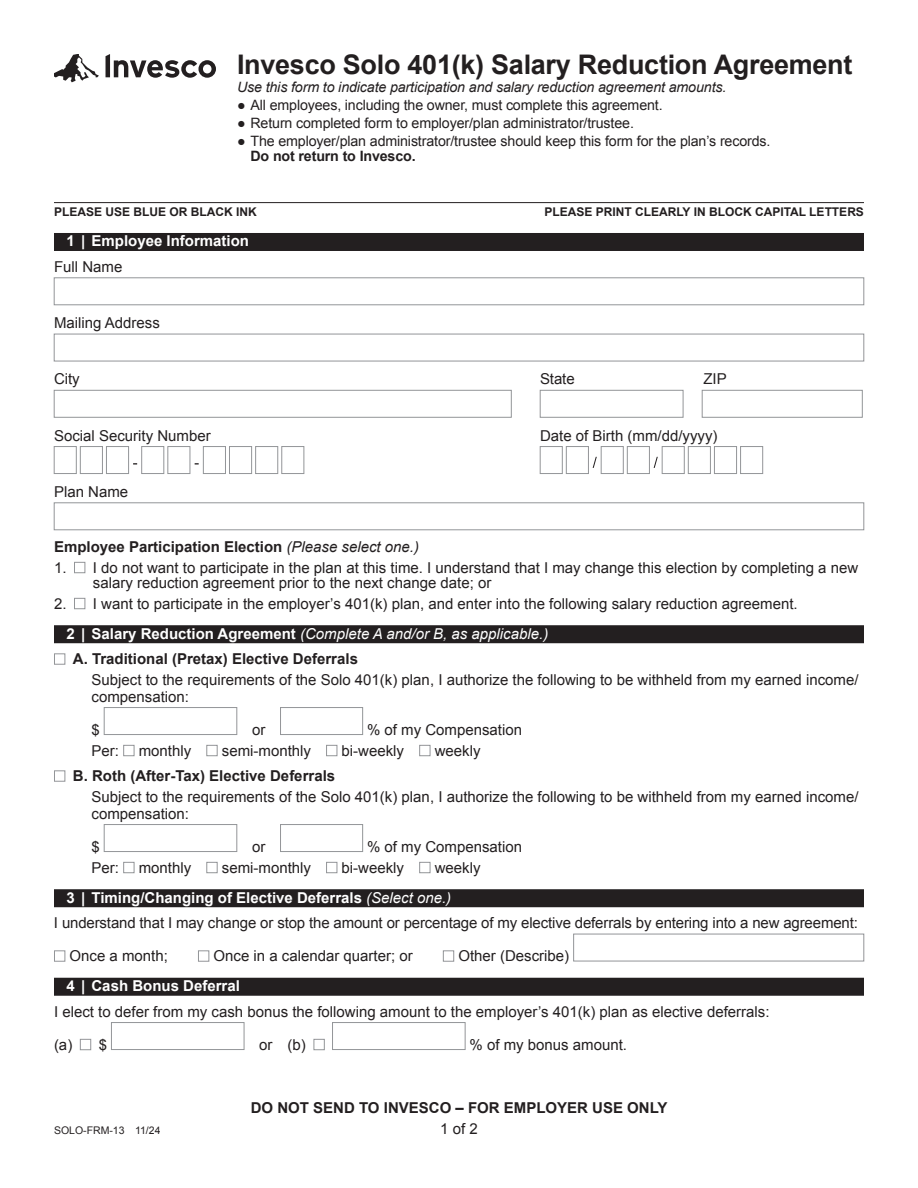
<style>
.page{position:relative;width:918px;height:1188px;background:#fff}
.page>*{position:absolute;margin:0;border:0;box-sizing:border-box;transform-origin:0 0}
.t1{font:700 27px "Arial";letter-spacing:-.01em;color:#231f20}
.box_below_copy_for_fill-in{font:15px/16.5px "Arial";color:#231f20}
.body_10_11{font:15px "Arial";color:#231f20}
.box_below_copy_for_fill-in-2{font:700 15px "Arial";color:#231f20}
.reversed_header{font:700 15px "Arial";color:#fff}
.reversed_header-2{font:italic 15px "Arial";color:#fff}
.body_10_11-2{font:700 15px "Arial";color:#231f20}
.t2{font:14.25px/15px "Arial";letter-spacing:-.01em;color:#231f20}
.body_10_11-3{font:italic 14.25px "Arial";letter-spacing:-.01em;color:#231f20}
.t3{font:700 12px "Arial";color:#231f20}
.t4{font:10.5px "Arial";color:#231f20}
.s1{font-weight:700}
.s2{font-weight:400;font-style:italic}
.s3{color:#939598}
.s4{font-weight:700;font-style:normal}
</style>
<div class="page">
<svg style="left:54px;top:54px;width:45px;height:28px"></svg>
<svg style="left:106px;top:54px;width:110px;height:24px"></svg>
<hr style="left:54px;top:202px;width:810px;height:1px;background:#231f20">
<div style="left:54px;top:233px;width:810px;height:18px;background:#231f20"></div>
<div style="left:54px;top:625px;width:810px;height:18px;background:#231f20"></div>
<div style="left:54px;top:889px;width:810px;height:18px;background:#231f20"></div>
<div style="left:54px;top:978px;width:810px;height:18px;background:#231f20"></div>
<div style="left:54px;top:278px;width:810px;height:27px;border:1px solid #939598"></div>
<div style="left:54px;top:334px;width:810px;height:27px;border:1px solid #939598"></div>
<div style="left:54px;top:390px;width:458px;height:27px;border:1px solid #939598"></div>
<div style="left:540px;top:390px;width:143px;height:27px;border:1px solid #939598"></div>
<div style="left:702px;top:390px;width:160px;height:27px;border:1px solid #939598"></div>
<div style="left:54px;top:446px;width:22px;height:28px;border:1px solid #939598"></div>
<div style="left:80px;top:446px;width:23px;height:28px;border:1px solid #939598"></div>
<div style="left:106px;top:446px;width:23px;height:28px;border:1px solid #939598"></div>
<div style="left:142px;top:446px;width:22px;height:28px;border:1px solid #939598"></div>
<div style="left:168px;top:446px;width:22px;height:28px;border:1px solid #939598"></div>
<div style="left:203px;top:446px;width:23px;height:28px;border:1px solid #939598"></div>
<div style="left:229px;top:446px;width:23px;height:28px;border:1px solid #939598"></div>
<div style="left:255px;top:446px;width:23px;height:28px;border:1px solid #939598"></div>
<div style="left:282px;top:446px;width:22px;height:28px;border:1px solid #939598"></div>
<svg style="left:593px;top:457px;width:65px;height:11px"></svg>
<div style="left:540px;top:446px;width:22px;height:28px;border:1px solid #939598"></div>
<div style="left:566px;top:446px;width:23px;height:28px;border:1px solid #939598"></div>
<div style="left:601px;top:446px;width:22px;height:28px;border:1px solid #939598"></div>
<div style="left:627px;top:446px;width:23px;height:28px;border:1px solid #939598"></div>
<div style="left:662px;top:446px;width:22px;height:28px;border:1px solid #939598"></div>
<div style="left:688px;top:446px;width:23px;height:28px;border:1px solid #939598"></div>
<div style="left:714px;top:446px;width:23px;height:28px;border:1px solid #939598"></div>
<div style="left:740px;top:446px;width:23px;height:28px;border:1px solid #939598"></div>
<div style="left:54px;top:503px;width:810px;height:27px;border:1px solid #939598"></div>
<div style="left:104px;top:707px;width:133px;height:28px;border:1px solid #939598"></div>
<div style="left:280px;top:707px;width:83px;height:28px;border:1px solid #939598"></div>
<div style="left:104px;top:824px;width:133px;height:28px;border:1px solid #939598"></div>
<div style="left:280px;top:824px;width:83px;height:28px;border:1px solid #939598"></div>
<div style="left:573px;top:934px;width:291px;height:27px;border:1px solid #939598"></div>
<div style="left:111px;top:1022px;width:133px;height:28px;border:1px solid #939598"></div>
<div style="left:332px;top:1022px;width:133px;height:28px;border:1px solid #939598"></div>
<p class="t1" style="left:237px;top:46px;width:617px">Invesco Solo 401(k) Salary Reduction Agreement</p>
<p class="body_10_11-3" style="left:237px;top:77px;width:491px">Use this form to indicate participation and salary reduction agreement amounts.</p>
<p class="t2" style="left:237px;top:97px;width:427px">● All employees, including the owner, must complete this agreement.</p>
<p class="t2" style="left:237px;top:115px;width:398px">● Return completed form to employer/plan administrator/trustee.</p>
<p class="t2" style="left:250px;top:133px;width:521px;text-indent:-13px">● The employer/plan administrator/trustee should keep this form for the plan’s records.<br><span class="s1">Do not return to Invesco.</span></p>
<p class="t3" style="left:54px;top:204px;width:204px">PLEASE USE BLUE OR BLACK INK</p>
<p class="t3" style="left:544px;top:204px;width:321px">PLEASE PRINT CLEARLY IN BLOCK CAPITAL LETTERS</p>
<p class="reversed_header" style="left:67px;top:231px;width:184px">1 | Employee Information</p>
<p class="body_10_11" style="left:54px;top:257px;width:70px">Full Name</p>
<p class="body_10_11" style="left:54px;top:313px;width:107px">Mailing Address</p>
<p class="body_10_11" style="left:54px;top:369px;width:27px">City</p>
<p class="body_10_11" style="left:540px;top:369px;width:36px">State</p>
<p class="body_10_11" style="left:704px;top:369px;width:25px">ZIP</p>
<p class="body_10_11" style="left:54px;top:426px;width:158px">Social Security Number</p>
<p class="body_10_11" style="left:540px;top:426px;width:179px">Date of Birth (mm/dd/yyyy)</p>
<p class="body_10_11" style="left:54px;top:482px;width:76px">Plan Name</p>
<p class="box_below_copy_for_fill-in-2" style="left:54px;top:537px;width:367px">Employee Participation Election <span class="s2">(Please select one.)</span></p>
<p class="box_below_copy_for_fill-in" style="left:93px;top:560px;width:767px;line-height:15.8px;text-indent:-39px">1. <span class="s3">■</span> I do not want to participate in the plan at this time. I understand that I may change this election by completing a new salary reduction agreement prior to the next change date; or</p>
<p class="box_below_copy_for_fill-in" style="left:54px;top:595px;width:745px">2. <span class="s3">■</span> I want to participate in the employer’s 401(k) plan, and enter into the following salary reduction agreement.</p>
<p class="reversed_header-2" style="left:67px;top:624px;width:483px"><span class="s4">2 | Salary Reduction Agreement</span> (Complete A and/or B, as applicable.)</p>
<p class="box_below_copy_for_fill-in-2" style="left:54px;top:649px;width:306px"><span class="s3">■</span> A. Traditional (Pretax) Elective Deferrals</p>
<p class="box_below_copy_for_fill-in" style="left:92px;top:672px;width:769px">Subject to the requirements of the Solo 401(k) plan, I authorize the following to be withheld from my earned income/ compensation:</p>
<p class="box_below_copy_for_fill-in" style="left:92px;top:721px;width:10px">$</p>
<p class="box_below_copy_for_fill-in" style="left:252px;top:721px;width:15px">or</p>
<p class="box_below_copy_for_fill-in" style="left:367px;top:721px;width:157px">% of my Compensation</p>
<p class="box_below_copy_for_fill-in" style="left:92px;top:742px;width:391px">Per: <span class="s3">■</span> monthly <span class="s3">■</span> semi-monthly <span class="s3">■</span> bi-weekly <span class="s3">■</span> weekly</p>
<p class="box_below_copy_for_fill-in-2" style="left:54px;top:766px;width:283px"><span class="s3">■</span> B. Roth (After-Tax) Elective Deferrals</p>
<p class="box_below_copy_for_fill-in" style="left:92px;top:789px;width:769px">Subject to the requirements of the Solo 401(k) plan, I authorize the following to be withheld from my earned income/ compensation:</p>
<p class="box_below_copy_for_fill-in" style="left:92px;top:838px;width:10px">$</p>
<p class="box_below_copy_for_fill-in" style="left:252px;top:838px;width:15px">or</p>
<p class="box_below_copy_for_fill-in" style="left:367px;top:838px;width:157px">% of my Compensation</p>
<p class="box_below_copy_for_fill-in" style="left:92px;top:859px;width:391px">Per: <span class="s3">■</span> monthly <span class="s3">■</span> semi-monthly <span class="s3">■</span> bi-weekly <span class="s3">■</span> weekly</p>
<p class="reversed_header" style="left:67px;top:888px;width:386px">3 | Timing/Changing of Elective Deferrals <span class="s2">(Select one.)</span></p>
<p class="body_10_11" style="left:54px;top:913px;width:805px">I understand that I may change or stop the amount or percentage of my elective deferrals by entering into a new agreement:</p>
<p class="box_below_copy_for_fill-in" style="left:54px;top:948px;width:115px"><span class="s3">■</span> Once a month;</p>
<p class="box_below_copy_for_fill-in" style="left:198px;top:948px;width:216px"><span class="s3">■</span> Once in a calendar quarter; or</p>
<p class="box_below_copy_for_fill-in" style="left:443px;top:948px;width:128px"><span class="s3">■</span> Other (Describe)</p>
<p class="reversed_header" style="left:67px;top:976px;width:175px">4 | Cash Bonus Deferral</p>
<p class="body_10_11" style="left:54px;top:1002px;width:717px">I elect to defer from my cash bonus the following amount to the employer’s 401(k) plan as elective deferrals:</p>
<p class="box_below_copy_for_fill-in" style="left:54px;top:1036px;width:55px">(a) <span class="s3">■</span> $</p>
<p class="box_below_copy_for_fill-in" style="left:259px;top:1036px;width:67px">or (b) <span class="s3">■</span></p>
<p class="box_below_copy_for_fill-in" style="left:469px;top:1036px;width:159px">% of my bonus amount.</p>
<p class="body_10_11-2" style="left:251px;top:1098px;width:418px">DO NOT SEND TO INVESCO – FOR EMPLOYER USE ONLY</p>
<p class="t4" style="left:54px;top:1123px;width:108px">SOLO-FRM-13 11/24</p>
<p class="box_below_copy_for_fill-in" style="left:440px;top:1121px;width:39px">1 of 2</p>
</div>
